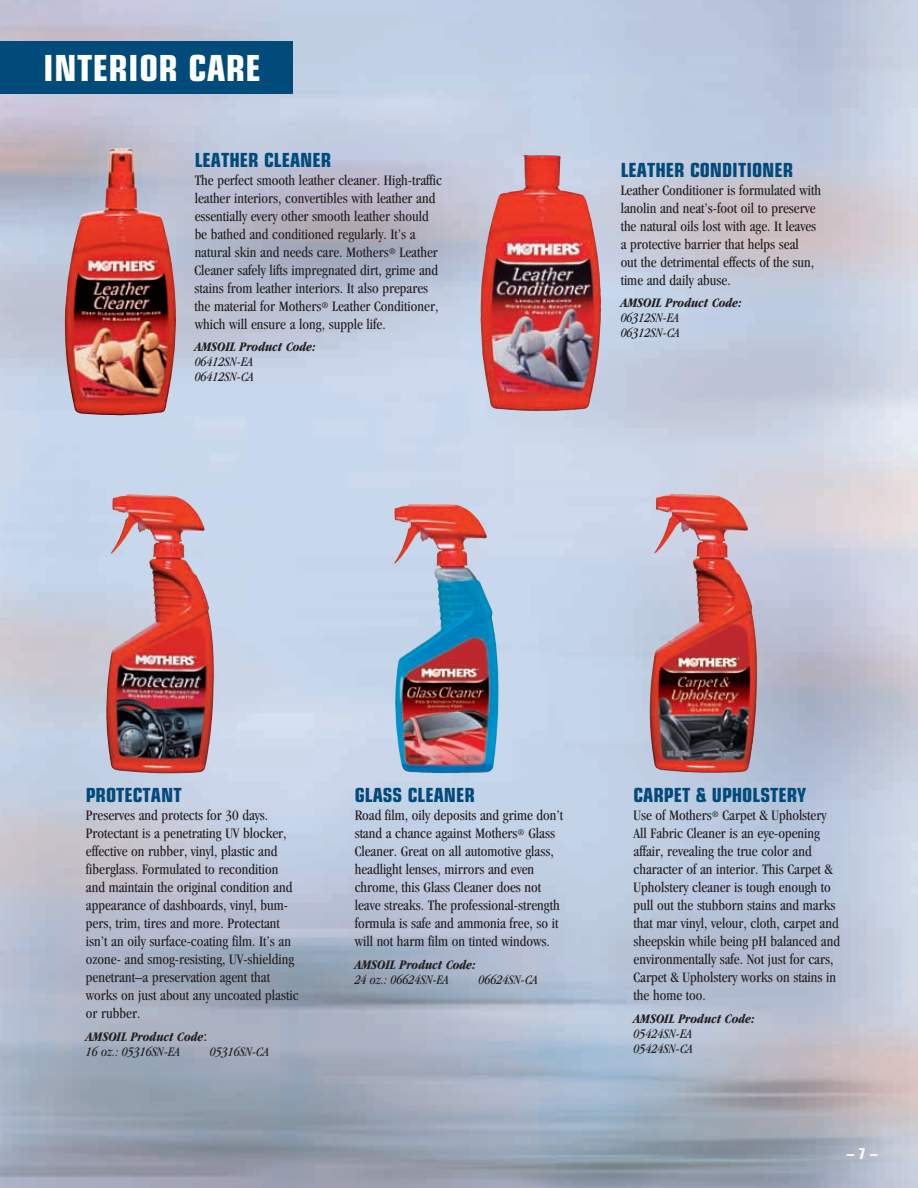
<style>
.page{position:relative;width:918px;height:1188px;background:#fff}
.page>*{position:absolute;margin:0;border:0;box-sizing:border-box;transform-origin:0 0}
.t1{font:700 condensed 36px "Eurostile";letter-spacing:.01em;color:#fff}
.t2{font:700 condensed 19.5px "Eurostile";color:#004b7a}
.t3{font:condensed 15px/18px "Garamond";color:#231f20}
.t4{font:700 condensed 15px "Eurostile";color:#fff}
.t5{font:italic 700 condensed 13.5px/15px "Garamond";color:#231f20}
.t6{font:italic condensed 13.5px/15px "Garamond";color:#231f20}
.s1{font-family:"Helvetica";font-weight:400;font-style:normal;font-stretch:normal}
.s2{font-weight:400}
</style>
<div class="page">
<img style="left:1px;top:0;width:917px;height:1188px">
<div style="left:0;top:41px;width:293px;height:53px;background:#004b7a"></div>
<img style="left:65px;top:148px;width:74px;height:268px">
<img style="left:480px;top:155px;width:46px;height:254px">
<img style="left:111px;top:494px;width:19px;height:60px">
<img style="left:394px;top:504px;width:48px;height:222px">
<img style="left:654px;top:494px;width:19px;height:59px">
<img style="left:0;top:0;width:1px;height:1188px">
<h1 class="t1" style="left:43px;top:46px;width:219px">INTERIOR CARE</h1>
<h2 class="t2" style="left:195px;top:148px;width:138px">LEATHER CLEANER</h2>
<p class="t3" style="left:195px;top:171px;width:249px">The perfect smooth leather cleaner. High-traffic leather interiors, convertibles with leather and essentially every other smooth leather should be bathed and conditioned regularly. It’s a natural skin and needs care. Mothers<sup>®</sup> Leather Cleaner safely lifts impregnated dirt, grime and stains from leather interiors. It also prepares the material for Mothers<sup>®</sup> Leather Conditioner, which will ensure a long, supple life.</p>
<p class="t5" style="left:195px;top:339px;width:123px">AMSOIL Product Code:</p>
<p class="t6" style="left:195px;top:354px;width:61px">06412SN-EA<br>06412SN-CA</p>
<h2 class="t2" style="left:621px;top:158px;width:174px">LEATHER CONDITIONER</h2>
<p class="t3" style="left:621px;top:181px;width:202px">Leather Conditioner is formulated with lanolin and neat’s-foot oil to preserve the natural oils lost with age. It leaves a protective barrier that helps seal<br>out the detrimental effects of the sun, time and daily abuse.</p>
<p class="t5" style="left:621px;top:295px;width:123px">AMSOIL Product Code:</p>
<p class="t6" style="left:621px;top:310px;width:61px">06312SN-EA<br>06312SN-CA</p>
<h2 class="t2" style="left:86px;top:783px;width:97px">PROTECTANT</h2>
<p class="t3" style="left:86px;top:806px;width:214px">Preserves and protects for 30 days.<br>Protectant is a penetrating UV blocker, effective on rubber, vinyl, plastic and fiberglass. Formulated to recondition and maintain the original condition and appearance of dashboards, vinyl, bum&shy;pers, trim, tires and more. Protectant isn’t an oily surface-coating film. It’s an ozone- and smog-resisting, UV-shielding penetrant–a preservation agent that works on just about any uncoated plastic or rubber.</p>
<p class="t5" style="left:86px;top:1029px;width:123px">AMSOIL Product Code<span class="s1">:<br></span><span class="s2">16 oz.: 05316SN-EA</span></p>
<p class="t6" style="left:210px;top:1044px;width:61px">05316SN-CA</p>
<h2 class="t2" style="left:355px;top:783px;width:122px">GLASS CLEANER</h2>
<p class="t3" style="left:355px;top:806px;width:210px">Road film, oily deposits and grime don’t stand a chance against Mothers<sup>®</sup> Glass Cleaner. Great on all automotive glass, headlight lenses, mirrors and even chrome, this Glass Cleaner does not leave streaks. The professional-strength formula is safe and ammonia free, so it will not harm film on tinted windows.</p>
<p class="t5" style="left:355px;top:957px;width:123px">AMSOIL Product Code:</p>
<p class="t6" style="left:355px;top:972px;width:96px">24 oz.: 06624SN-EA</p>
<p class="t6" style="left:479px;top:972px;width:61px">06624SN-CA</p>
<h2 class="t2" style="left:634px;top:783px;width:174px">CARPET &amp; UPHOLSTERY</h2>
<p class="t3" style="left:634px;top:806px;width:208px">Use of Mothers<sup>®</sup> Carpet &amp; Upholstery All Fabric Cleaner is an eye-opening affair, revealing the true color and character of an interior. This Carpet &amp; Upholstery cleaner is tough enough to pull out the stubborn stains and marks that mar vinyl, velour, cloth, carpet and sheepskin while being pH balanced and environmentally safe. Not just for cars, Carpet &amp; Upholstery works on stains in the home too.</p>
<p class="t5" style="left:634px;top:1011px;width:123px">AMSOIL Product Code:</p>
<p class="t6" style="left:634px;top:1026px;width:61px">05424SN-EA<br>05424SN-CA</p>
<p class="t4" style="left:847px;top:1144px;width:32px">– 7 –</p>
</div>
